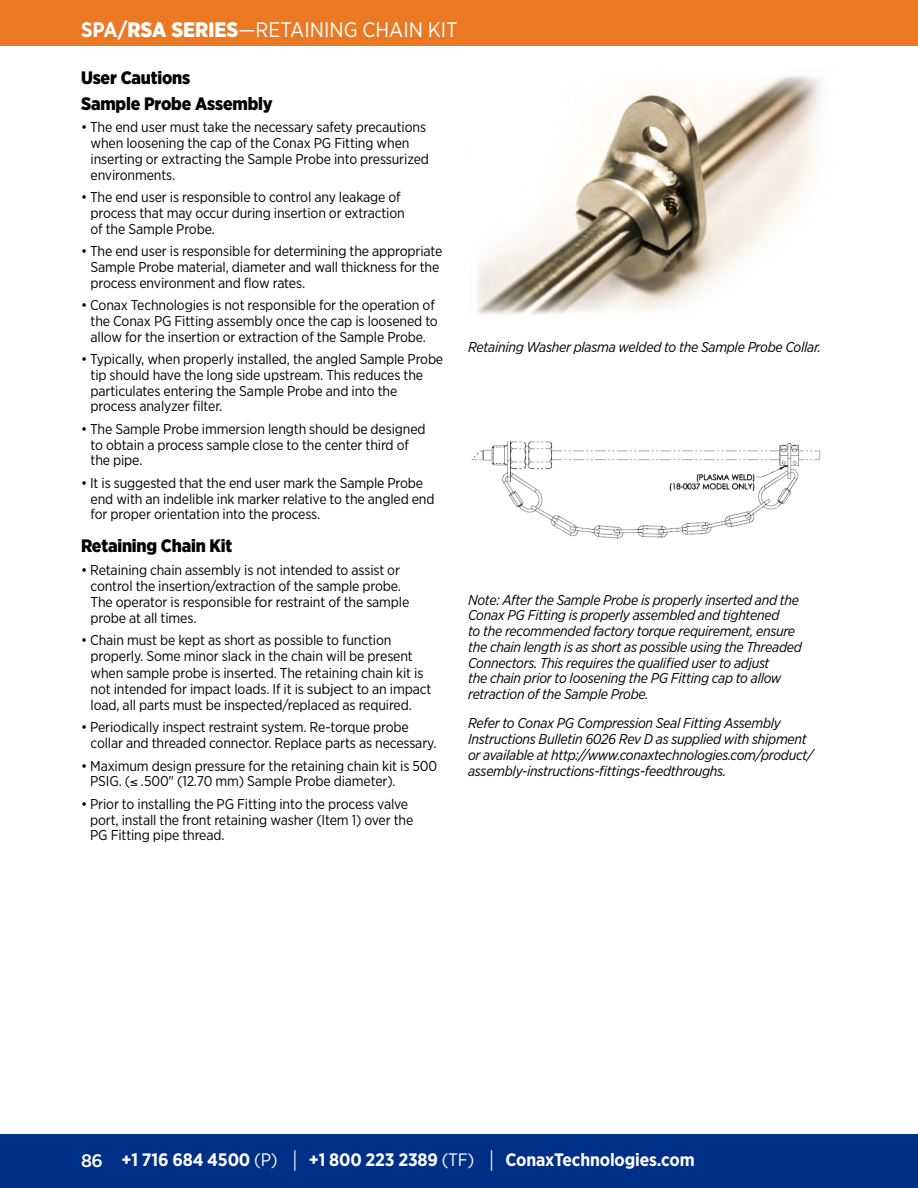
<style>
.page{position:relative;width:918px;height:1188px;background:#fff}
.page>*{position:absolute;margin:0;border:0;box-sizing:border-box;transform-origin:0 0}
.t1{font:21px "Gotham Narrow";color:#fff}
.t2{font:700 18px "Gotham Narrow";letter-spacing:-.01em;color:#fff}
.t3{font:900 18px "Gotham Narrow";letter-spacing:-.01em;color:#000}
.t4{font:500 18px "Gotham Narrow";color:#fff;scale:1.1 1}
.t5{font:14.25px/15.8px "Gotham Narrow";letter-spacing:-.01em;color:#000}
.t6{font:italic 14.25px/15.8px "Gotham Narrow";letter-spacing:-.02em;color:#000}
.s1{font-weight:700}
.s2{font-weight:900}
.s3{font-weight:400}
.s4{font-weight:400;font-size:22.5px}
</style>
<div class="page">
<div style="left:0;top:1134px;width:918px;height:54px;background:#002f87"></div>
<div style="left:0;top:0;width:918px;height:45px;background:#eb7923"></div>
<img style="left:478px;top:76px;width:343px;height:238px">
<img style="left:471px;top:441px;width:350px;height:98px">
<p class="t1" style="left:81px;top:16px;width:378px"><span class="s1">SPA/</span><span class="s2">RSA SERIES</span>—RETAINING CHAIN KIT</p>
<p class="t3" style="left:81px;top:65px;width:111px">User Cautions</p>
<p class="t3" style="left:81px;top:92px;width:193px">Sample Probe Assembly</p>
<p class="t5" style="left:91px;top:119px;width:340px;text-indent:-10px">• The end user must take the necessary safety precautions when loosening the cap of the Conax PG Fitting when inserting or extracting the Sample Probe into pressurized environments.</p>
<p class="t5" style="left:91px;top:189px;width:316px;text-indent:-10px">• The end user is responsible to control any leakage of process that may occur during insertion or extraction of the Sample Probe.</p>
<p class="t5" style="left:91px;top:243px;width:353px;text-indent:-10px">• The end user is responsible for determining the appropriate<br>Sample Probe material, diameter and wall thickness for the process environment and flow rates.</p>
<p class="t5" style="left:91px;top:297px;width:349px;text-indent:-10px">• Conax Technologies is not responsible for the operation of the Conax PG Fitting assembly once the cap is loosened to allow for the insertion or extraction of the Sample Probe.</p>
<p class="t5" style="left:91px;top:351px;width:354px;text-indent:-10px">• Typically, when properly installed, the angled Sample Probe tip should have the long side upstream. This reduces the particulates entering the Sample Probe and into the process analyzer filter.</p>
<p class="t5" style="left:91px;top:421px;width:337px;text-indent:-10px">• The Sample Probe immersion length should be designed to obtain a process sample close to the center third of the pipe.</p>
<p class="t5" style="left:91px;top:475px;width:346px;text-indent:-10px">• It is suggested that the end user mark the Sample Probe end with an indelible ink marker relative to the angled end for proper orientation into the process.</p>
<p class="t3" style="left:81px;top:534px;width:153px">Retaining Chain Kit</p>
<p class="t5" style="left:91px;top:562px;width:320px;text-indent:-10px">• Retaining chain assembly is not intended to assist or control the insertion/extraction of the sample probe.<br>The operator is responsible for restraint of the sample probe at all times.</p>
<p class="t5" style="left:91px;top:632px;width:342px;text-indent:-10px">• Chain must be kept as short as possible to function properly. Some minor slack in the chain will be present when sample probe is inserted. The retaining chain kit is not intended for impact loads. If it is subject to an impact load, all parts must be inspected/replaced as required.</p>
<p class="t5" style="left:91px;top:719px;width:348px;text-indent:-10px">• Periodically inspect restraint system. Re-torque probe collar and threaded connector. Replace parts as necessary.</p>
<p class="t5" style="left:90px;top:757px;width:349px;text-indent:-9px">• Maximum design pressure for the retaining chain kit is 500<br>PSIG. (≤ .500" (12.70 mm) Sample Probe diameter).</p>
<p class="t5" style="left:90px;top:796px;width:325px;text-indent:-9px">• Prior to installing the PG Fitting into the process valve port, install the front retaining washer (Item 1) over the<br>PG Fitting pipe thread.</p>
<p class="t6" style="left:468px;top:339px;width:354px">Retaining Washer plasma welded to the Sample Probe Collar.</p>
<p class="t6" style="left:468px;top:592px;width:335px">Note: After the Sample Probe is properly inserted and the Conax PG Fitting is properly assembled and tightened<br>to the recommended factory torque requirement, ensure the chain length is as short as possible using the Threaded Connectors. This requires the qualified user to adjust<br>the chain prior to loosening the PG Fitting cap to allow retraction of the Sample Probe.</p>
<p class="t6" style="left:468px;top:715px;width:347px">Refer to Conax PG Compression Seal Fitting Assembly Instructions Bulletin 6026 Rev D as supplied with shipment or available at http://www.conaxtechnologies.com/product/ assembly-instructions-fittings-feedthroughs.</p>
<p class="t4" style="left:81px;top:1149px;width:21px">86</p>
<p class="t2" style="left:122px;top:1149px;width:575px">+1 716 684 4500 <span class="s3">(P)</span> <span class="s4">|</span> +1 800 223 2389 <span class="s3">(TF)</span> <span class="s4">|</span> ConaxTechnologies.com</p>
</div>
